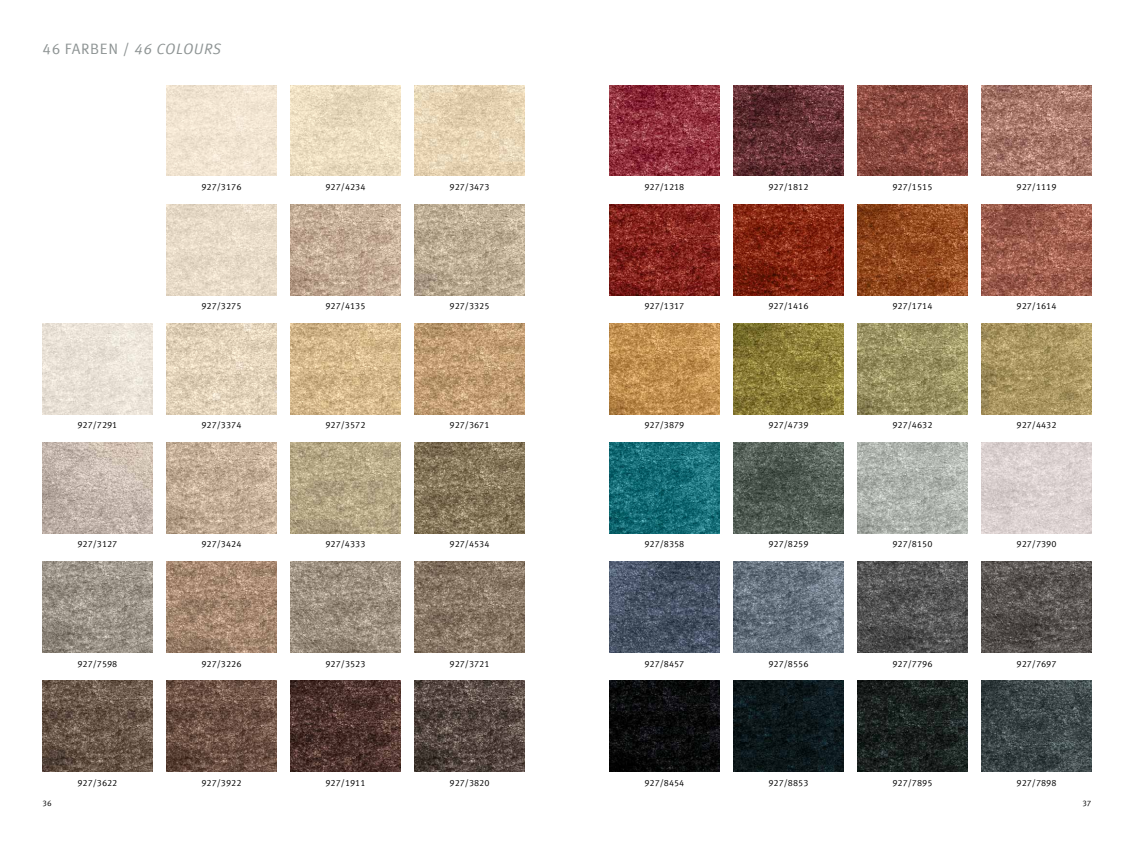
<style>
.page{position:relative;width:1134px;height:851px;background:#fff}
.page>*{position:absolute;margin:0;border:0;box-sizing:border-box;transform-origin:0 0}
.t1{font:15px "Meta Offc Norm";letter-spacing:.04em;color:#8d9393}
.t2{font:9px "Meta Offc Norm";color:#000}
.t3{font:8px "Meta Offc Norm";color:#000}
.s1{font-family:"Meta Offc Norm Ita"}
</style>
<div class="page">
<img style="left:733px;top:85px;width:110px;height:91px">
<img style="left:609px;top:85px;width:110px;height:91px">
<img style="left:981px;top:204px;width:110px;height:91px">
<img style="left:981px;top:323px;width:110px;height:91px">
<img style="left:857px;top:204px;width:110px;height:91px">
<img style="left:857px;top:323px;width:110px;height:91px">
<img style="left:609px;top:204px;width:110px;height:91px">
<img style="left:733px;top:204px;width:110px;height:91px">
<img style="left:733px;top:323px;width:110px;height:91px">
<img style="left:981px;top:561px;width:110px;height:91px">
<img style="left:733px;top:680px;width:110px;height:91px">
<img style="left:857px;top:680px;width:110px;height:91px">
<img style="left:981px;top:680px;width:110px;height:91px">
<img style="left:609px;top:680px;width:110px;height:91px">
<img style="left:857px;top:561px;width:110px;height:91px">
<img style="left:609px;top:561px;width:110px;height:91px">
<img style="left:857px;top:85px;width:110px;height:91px">
<img style="left:981px;top:85px;width:110px;height:91px">
<img style="left:733px;top:561px;width:110px;height:91px">
<img style="left:857px;top:442px;width:110px;height:91px">
<img style="left:609px;top:442px;width:110px;height:91px">
<img style="left:733px;top:442px;width:110px;height:91px">
<img style="left:981px;top:442px;width:110px;height:91px">
<img style="left:609px;top:323px;width:110px;height:91px">
<img style="left:167px;top:204px;width:109px;height:91px">
<img style="left:291px;top:85px;width:109px;height:91px">
<img style="left:291px;top:323px;width:109px;height:91px">
<img style="left:291px;top:442px;width:109px;height:91px">
<img style="left:167px;top:85px;width:109px;height:91px">
<img style="left:167px;top:323px;width:109px;height:91px">
<img style="left:415px;top:442px;width:109px;height:91px">
<img style="left:291px;top:680px;width:109px;height:91px">
<img style="left:415px;top:561px;width:109px;height:91px">
<img style="left:415px;top:680px;width:109px;height:91px">
<img style="left:43px;top:680px;width:109px;height:91px">
<img style="left:415px;top:204px;width:109px;height:91px">
<img style="left:415px;top:85px;width:109px;height:91px">
<img style="left:167px;top:680px;width:109px;height:91px">
<img style="left:291px;top:561px;width:109px;height:91px">
<img style="left:43px;top:561px;width:109px;height:91px">
<img style="left:43px;top:442px;width:109px;height:91px">
<img style="left:43px;top:323px;width:109px;height:91px">
<img style="left:415px;top:323px;width:109px;height:91px">
<img style="left:167px;top:561px;width:109px;height:91px">
<img style="left:291px;top:204px;width:109px;height:91px">
<img style="left:167px;top:442px;width:109px;height:91px">
<h1 class="t1" style="left:43px;top:40px;width:180px">46 FARBEN / <span class="s1">46 COLOURS</span></h1>
<p class="t2" style="left:201px;top:182px;width:42px">927/3176</p>
<p class="t2" style="left:325px;top:182px;width:42px">927/4234</p>
<p class="t2" style="left:449px;top:182px;width:42px">927/3473</p>
<p class="t2" style="left:644px;top:182px;width:42px">927/1218</p>
<p class="t2" style="left:768px;top:182px;width:42px">927/1812</p>
<p class="t2" style="left:892px;top:182px;width:42px">927/1515</p>
<p class="t2" style="left:1016px;top:182px;width:42px">927/1119</p>
<p class="t2" style="left:201px;top:301px;width:42px">927/3275</p>
<p class="t2" style="left:325px;top:301px;width:42px">927/4135</p>
<p class="t2" style="left:450px;top:301px;width:42px">927/3325</p>
<p class="t2" style="left:644px;top:301px;width:42px">927/1317</p>
<p class="t2" style="left:768px;top:301px;width:42px">927/1416</p>
<p class="t2" style="left:892px;top:301px;width:42px">927/1714</p>
<p class="t2" style="left:1016px;top:301px;width:42px">927/1614</p>
<p class="t2" style="left:77px;top:420px;width:42px">927/7291</p>
<p class="t2" style="left:201px;top:420px;width:42px">927/3374</p>
<p class="t2" style="left:325px;top:420px;width:42px">927/3572</p>
<p class="t2" style="left:449px;top:420px;width:42px">927/3671</p>
<p class="t2" style="left:644px;top:420px;width:42px">927/3879</p>
<p class="t2" style="left:768px;top:420px;width:42px">927/4739</p>
<p class="t2" style="left:892px;top:420px;width:42px">927/4632</p>
<p class="t2" style="left:1016px;top:420px;width:42px">927/4432</p>
<p class="t2" style="left:77px;top:539px;width:42px">927/3127</p>
<p class="t2" style="left:201px;top:539px;width:42px">927/3424</p>
<p class="t2" style="left:325px;top:539px;width:42px">927/4333</p>
<p class="t2" style="left:449px;top:539px;width:42px">927/4534</p>
<p class="t2" style="left:892px;top:539px;width:42px">927/8150</p>
<p class="t2" style="left:644px;top:539px;width:42px">927/8358</p>
<p class="t2" style="left:1016px;top:539px;width:42px">927/7390</p>
<p class="t2" style="left:768px;top:539px;width:42px">927/8259</p>
<p class="t2" style="left:77px;top:658px;width:42px">927/7598</p>
<p class="t2" style="left:201px;top:658px;width:42px">927/3226</p>
<p class="t2" style="left:325px;top:658px;width:42px">927/3523</p>
<p class="t2" style="left:449px;top:658px;width:42px">927/3721</p>
<p class="t2" style="left:644px;top:658px;width:42px">927/8457</p>
<p class="t2" style="left:768px;top:658px;width:42px">927/8556</p>
<p class="t2" style="left:892px;top:658px;width:42px">927/7796</p>
<p class="t2" style="left:1016px;top:658px;width:42px">927/7697</p>
<p class="t2" style="left:325px;top:777px;width:42px">927/1911</p>
<p class="t2" style="left:77px;top:777px;width:42px">927/3622</p>
<p class="t2" style="left:449px;top:777px;width:42px">927/3820</p>
<p class="t2" style="left:201px;top:777px;width:42px">927/3922</p>
<p class="t2" style="left:644px;top:777px;width:42px">927/8454</p>
<p class="t2" style="left:768px;top:777px;width:42px">927/8853</p>
<p class="t2" style="left:892px;top:777px;width:42px">927/7895</p>
<p class="t2" style="left:1016px;top:777px;width:42px">927/7898</p>
<p class="t3" style="left:43px;top:798px;width:11px">36</p>
<p class="t3" style="left:1082px;top:798px;width:11px">37</p>
</div>
